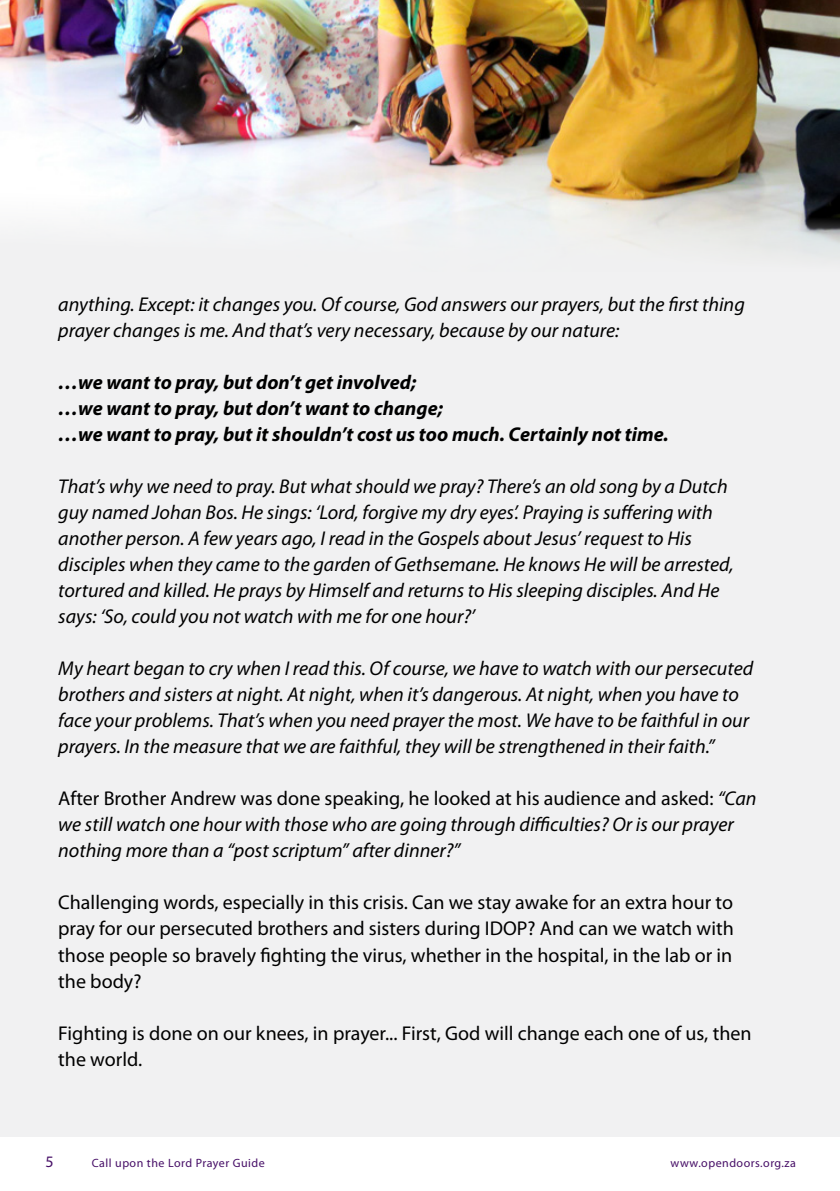
<style>
.page{position:relative;width:840px;height:1191px;background:#fff}
.page>*{position:absolute;margin:0;border:0;box-sizing:border-box;transform-origin:0 0}
.t1{font:italic 20px/26px "Myriad Pro";color:#000}
.t2{font:20px/26px "Myriad Pro";color:#000;text-align:justify}
.t3{font:italic 700 20px/26px "Myriad Pro";color:#000}
.t4{font:16px "Myriad Pro";color:#470f67}
.t5{font:12px "Myriad Pro";letter-spacing:.04em;color:#470f67}
.s1{font-style:normal}
</style>
<div class="page">
<div style="left:0;top:0;width:839px;height:1136px;background:#f1f1f2"></div>
<img style="left:0;top:0;width:839px;height:257px">
<p class="t1" style="left:58px;top:291px;width:687px">anything. Except: it changes you. Of course, God answers our prayers, but the first thing prayer changes is me. And that’s very necessary, because by our nature:</p>
<p class="t3" style="left:58px;top:369px;width:611px">…we want to pray, but don’t get involved;<br>…we want to pray, but don’t want to change;<br>…we want to pray, but it shouldn’t cost us too much. Certainly not time.</p>
<p class="t1" style="left:58px;top:473px;width:676px">That’s why we need to pray. But what should we pray? There’s an old song by a Dutch guy named Johan Bos. He sings: ‘Lord, forgive my dry eyes’. Praying is suffering with another person. A few years ago, I read in the Gospels about Jesus’ request to His disciples when they came to the garden of Gethsemane. He knows He will be arrested, tortured and killed. He prays by Himself and returns to His sleeping disciples. And He says: ‘So, could you not watch with me for one hour?’</p>
<p class="t1" style="left:58px;top:655px;width:696px">My heart began to cry when I read this. Of course, we have to watch with our persecuted brothers and sisters at night. At night, when it’s dangerous. At night, when you have to face your problems. That’s when you need prayer the most. We have to be faithful in our prayers. In the measure that we are faithful, they will be strengthened in their faith.”</p>
<p class="t1" style="left:58px;top:785px;width:699px"><span class="s1">After Brother Andrew was done speaking, he looked at his audience and asked:</span> “Can we still watch one hour with those who are going through difficulties? Or is our prayer nothing more than a “post scriptum” after dinner?”</p>
<p class="t2" style="left:58px;top:889px;width:676px">Challenging words, especially in this crisis. Can we stay awake for an extra hour to pray for our persecuted brothers and sisters during IDOP? And can we watch with those people so bravely fighting the virus, whether in the hospital, in the lab or in the body?</p>
<p class="t2" style="left:58px;top:1019px;width:694px">Fighting is done on our knees, in prayer... First, God will change each one of us, then the world.</p>
<p class="t4" style="left:45px;top:1151px;width:10px">5</p>
<p class="t5" style="left:92px;top:1155px;width:174px">Call upon the Lord Prayer Guide</p>
<p class="t5" style="left:670px;top:1155px;width:127px">www.opendoors.org.za</p>
</div>
